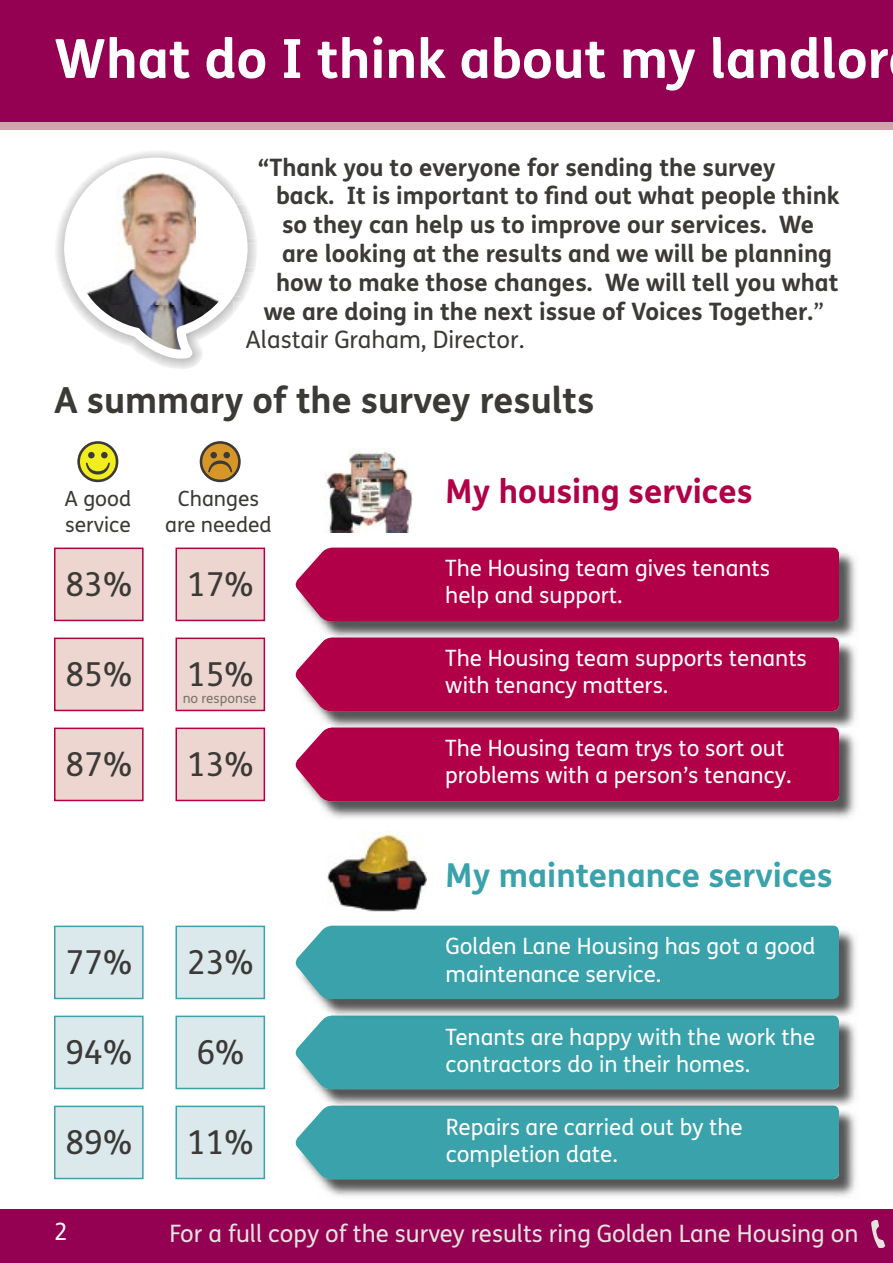
<style>
.page{position:relative;width:893px;height:1263px;background:#fff}
.page>*{position:absolute;margin:0;border:0;box-sizing:border-box;transform-origin:0 0}
.t1{font:700 54px "FS Mencap";color:#fff}
.t2{font:700 36px "FS Mencap";color:#3c3a37}
.t3{font:33px "FS Mencap";color:#3c3a37}
.t4{font:700 33px "FS Mencap";color:#3aa2aa}
.t5{font:700 33px "FS Mencap";color:#b10048}
.t6{font:700 24px "FS Mencap";color:#3c3a37}
.t7{font:24px "FS Mencap";color:#e7e3de}
.t8{font:24px "FS Mencap";color:#3c3a37}
.t9{font:24px "FS Mencap";color:#fff}
.t10{font:22.5px/27px "FS Mencap";color:#fff}
.t11{font:21px/25.2px "FS Mencap";color:#3c3a37}
.t12{font:13.5px "FS Mencap";color:#79746b}
.s1{font-weight:400}
</style>
<div class="page">
<svg style="left:176px;top:1105px;width:89px;height:74px"></svg>
<svg style="left:54px;top:1105px;width:90px;height:74px"></svg>
<svg style="left:176px;top:1015px;width:89px;height:74px"></svg>
<svg style="left:54px;top:1015px;width:90px;height:74px"></svg>
<svg style="left:176px;top:925px;width:89px;height:74px"></svg>
<svg style="left:54px;top:925px;width:90px;height:74px"></svg>
<svg style="left:176px;top:727px;width:89px;height:74px"></svg>
<svg style="left:54px;top:727px;width:90px;height:74px"></svg>
<svg style="left:176px;top:637px;width:89px;height:74px"></svg>
<svg style="left:54px;top:637px;width:90px;height:74px"></svg>
<svg style="left:176px;top:547px;width:89px;height:74px"></svg>
<svg style="left:54px;top:547px;width:90px;height:74px"></svg>
<div style="left:0;top:1209px;width:893px;height:54px;background:#940052"></div>
<div style="left:0;top:0;width:893px;height:126px;background:#940052"></div>
<div style="left:0;top:122px;width:893px;height:8px;background:#d1a4ab"></div>
<img style="left:317px;top:1111px;width:539px;height:86px">
<div style="left:295px;top:1109px;width:544px;height:70px;background:#3aa2aa"></div>
<img style="left:317px;top:1021px;width:539px;height:85px">
<hr style="left:323px;top:1106px;width:515px;height:3px;background:#399fa7">
<div style="left:295px;top:1019px;width:544px;height:70px;background:#3aa2aa"></div>
<img style="left:317px;top:931px;width:539px;height:85px">
<hr style="left:323px;top:1016px;width:515px;height:3px;background:#399fa7">
<div style="left:295px;top:925px;width:544px;height:74px;background:#3aa2aa"></div>
<img style="left:317px;top:643px;width:539px;height:175px">
<div style="left:295px;top:731px;width:544px;height:70px;background:#b10048"></div>
<img style="left:317px;top:728px;width:539px;height:3px">
<hr style="left:323px;top:728px;width:515px;height:3px;background:#af0047">
<div style="left:295px;top:641px;width:544px;height:70px;background:#b10048"></div>
<img style="left:317px;top:553px;width:539px;height:85px">
<hr style="left:323px;top:638px;width:515px;height:3px;background:#af0047">
<div style="left:295px;top:547px;width:544px;height:74px;background:#b10048"></div>
<img style="left:325px;top:450px;width:87px;height:82px">
<img style="left:327px;top:832px;width:99px;height:80px">
<svg style="left:64px;top:158px;width:184px;height:201px"></svg>
<svg style="left:200px;top:441px;width:40px;height:41px"></svg>
<svg style="left:77px;top:441px;width:41px;height:41px"></svg>
<h1 class="t1" style="left:54px;top:25px;width:836px">What do I think about my landlor</h1>
<p class="t6" style="left:258px;top:152px;width:519px">“Thank you to everyone for sending the survey</p>
<p class="t6" style="left:276px;top:181px;width:565px">back. It is important to find out what people think</p>
<p class="t6" style="left:282px;top:210px;width:534px">so they can help us to improve our services. We</p>
<p class="t6" style="left:282px;top:238px;width:551px">are looking at the results and we will be planning</p>
<p class="t6" style="left:276px;top:267px;width:564px">how to make those changes. We will tell you what</p>
<p class="t6" style="left:264px;top:296px;width:561px">we are doing in the next issue of Voices Together.<span class="s1">”</span></p>
<p class="t8" style="left:245px;top:326px;width:281px">Alastair Graham, Director.</p>
<h2 class="t2" style="left:54px;top:377px;width:542px">A summary of the survey results</h2>
<p class="t11" style="left:65px;top:487px;width:68px">A good service</p>
<p class="t11" style="left:165px;top:487px;width:108px;text-align:center">Changes are needed</p>
<h3 class="t3" style="left:65px;top:566px;width:68px">83%</h3>
<h3 class="t3" style="left:187px;top:566px;width:68px">17%</h3>
<h3 class="t3" style="left:65px;top:656px;width:68px">85%</h3>
<h3 class="t3" style="left:187px;top:656px;width:68px">15%</h3>
<p class="t12" style="left:183px;top:691px;width:75px">no response</p>
<h3 class="t3" style="left:65px;top:746px;width:68px">87%</h3>
<h3 class="t3" style="left:187px;top:746px;width:68px">13%</h3>
<h3 class="t3" style="left:65px;top:944px;width:68px">77%</h3>
<h3 class="t3" style="left:187px;top:944px;width:68px">23%</h3>
<h3 class="t3" style="left:65px;top:1034px;width:68px">94%</h3>
<h3 class="t3" style="left:196px;top:1034px;width:49px">6%</h3>
<h3 class="t3" style="left:65px;top:1124px;width:68px">89%</h3>
<h3 class="t3" style="left:187px;top:1124px;width:68px">11%</h3>
<h3 class="t5" style="left:445px;top:471px;width:309px">My housing services</h3>
<p class="t10" style="left:445px;top:555px;width:326px">The Housing team gives tenants help and support.</p>
<p class="t10" style="left:445px;top:645px;width:363px">The Housing team supports tenants with tenancy matters.</p>
<p class="t10" style="left:445px;top:735px;width:348px">The Housing team trys to sort out problems with a person’s tenancy.</p>
<h3 class="t4" style="left:445px;top:855px;width:389px">My maintenance services</h3>
<p class="t10" style="left:446px;top:933px;width:372px">Golden Lane Housing has got a good maintenance service.</p>
<p class="t10" style="left:446px;top:1023px;width:371px">Tenants are happy with the work the contractors do in their homes.</p>
<p class="t10" style="left:446px;top:1113px;width:298px">Repairs are carried out by the completion date.</p>
<p class="t9" style="left:54px;top:1218px;width:15px">2</p>
<p class="t7" style="left:169px;top:1220px;width:690px">For a full copy of the survey results ring Golden Lane Housing on</p>
</div>
